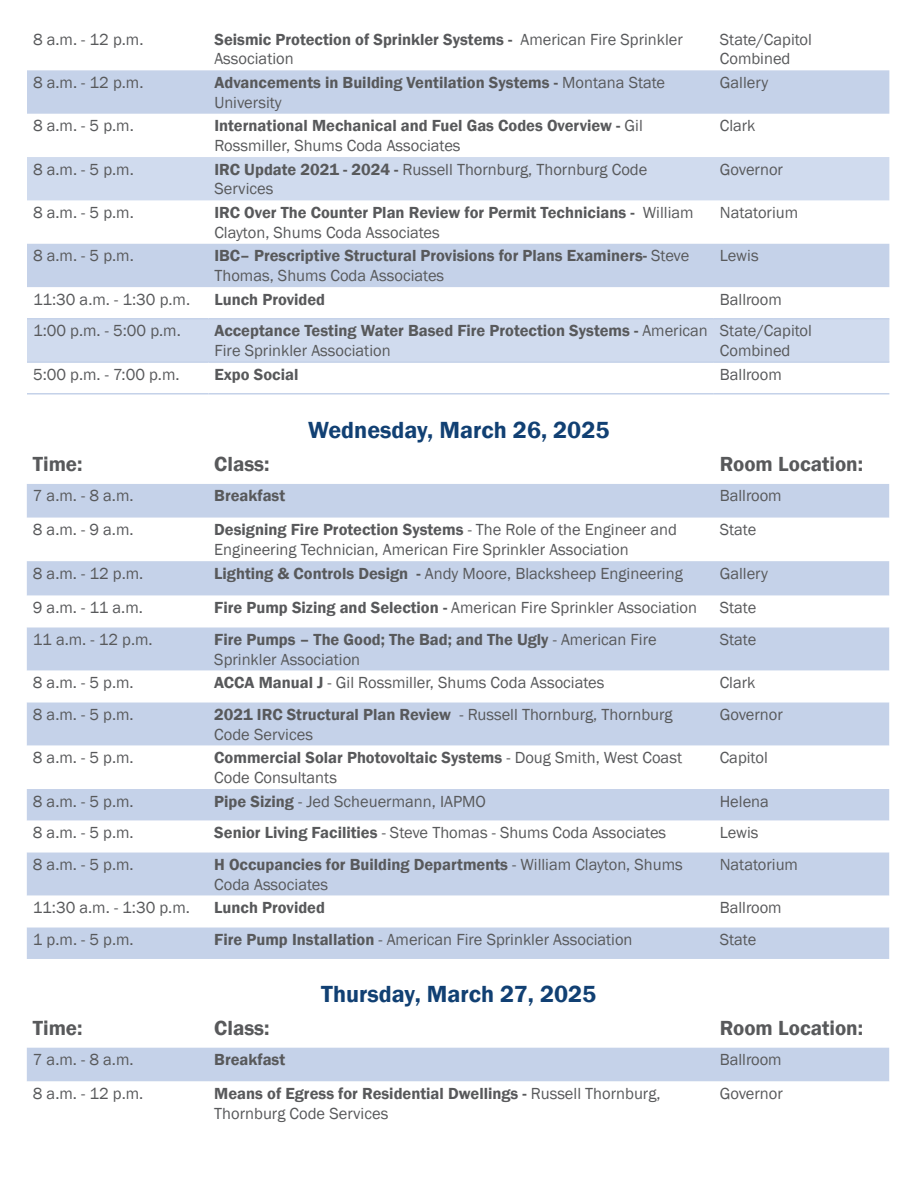
<style>
.page{position:relative;width:918px;height:1188px;background:#fff}
.page>*{position:absolute;margin:0;border:0;box-sizing:border-box;transform-origin:0 0}
.t1{font:600 24px "Franklin Gothic";color:#114073}
.t2{font:600 21px "Franklin Gothic";color:#58595b}
.t3{font:16.5px/19.8px "Franklin Gothic";color:#58595b}
.t4{font:600 16.5px/19.8px "Franklin Gothic";color:#58595b}
.s1{font-weight:400}
.s2{font-weight:600}
</style>
<div class="page">
<div style="left:27px;top:70px;width:862px;height:44px;background:#c5d2e9"></div>
<svg style="left:27px;top:157px;width:862px;height:204px"></svg>
<hr style="left:27px;top:318px;width:181px;height:2px;background:#c5d2e9">
<hr style="left:208px;top:318px;width:506px;height:2px;background:#c5d2e9">
<hr style="left:714px;top:318px;width:175px;height:2px;background:#c5d2e9">
<hr style="left:27px;top:361px;width:181px;height:2px;background:#c5d2e9">
<hr style="left:208px;top:361px;width:506px;height:2px;background:#c5d2e9">
<hr style="left:714px;top:361px;width:175px;height:2px;background:#c5d2e9">
<hr style="left:27px;top:393px;width:181px;height:2px;background:#c5d2e9">
<hr style="left:208px;top:393px;width:506px;height:2px;background:#c5d2e9">
<hr style="left:714px;top:393px;width:175px;height:2px;background:#c5d2e9">
<div style="left:27px;top:484px;width:862px;height:475px;background:#c5d2e9"></div>
<svg style="left:27px;top:518px;width:862px;height:409px"></svg>
<div style="left:27px;top:1048px;width:862px;height:34px;background:#c5d2e9"></div>
<p class="t3" style="left:33px;top:30px;width:112px">8 a.m. - 12 p.m.</p>
<p class="t4" style="left:214px;top:29px;width:470px">Seismic Protection of Sprinkler Systems - <span class="s1">American Fire Sprinkler<br>Association</span></p>
<p class="t3" style="left:720px;top:30px;width:94px">State/Capitol<br>Combined</p>
<p class="t3" style="left:33px;top:73px;width:112px">8 a.m. - 12 p.m.</p>
<p class="t4" style="left:214px;top:73px;width:452px">Advancements in Building Ventilation Systems - <span class="s1">Montana State<br>University</span></p>
<p class="t3" style="left:720px;top:73px;width:50px">Gallery</p>
<p class="t3" style="left:33px;top:116px;width:102px">8 a.m. - 5 p.m.</p>
<p class="t4" style="left:214px;top:116px;width:430px">International Mechanical and Fuel Gas Codes Overview - <span class="s1">Gil<br>Rossmiller, Shums Coda Associates</span></p>
<p class="t3" style="left:720px;top:116px;width:37px">Clark</p>
<p class="t3" style="left:33px;top:160px;width:102px">8 a.m. - 5 p.m.</p>
<p class="t3" style="left:214px;top:160px;width:435px"><span class="s2">IRC Update 2021 - 2024 -</span> Russell Thornburg, Thornburg Code<br>Services</p>
<p class="t3" style="left:720px;top:160px;width:65px">Governor</p>
<p class="t3" style="left:33px;top:203px;width:102px">8 a.m. - 5 p.m.</p>
<p class="t4" style="left:214px;top:203px;width:481px">IRC Over The Counter Plan Review for Permit Technicians - <span class="s1">William<br>Clayton, Shums Coda Associates</span></p>
<p class="t3" style="left:720px;top:203px;width:80px">Natatorium</p>
<p class="t3" style="left:33px;top:246px;width:102px">8 a.m. - 5 p.m.</p>
<p class="t4" style="left:214px;top:246px;width:476px">IBC– Prescriptive Structural Provisions for Plans Examiners- <span class="s1">Steve<br>Thomas, Shums Coda Associates</span></p>
<p class="t3" style="left:720px;top:246px;width:40px">Lewis</p>
<p class="t3" style="left:33px;top:290px;width:159px">11:30 a.m. - 1:30 p.m.</p>
<p class="t4" style="left:214px;top:289px;width:112px">Lunch Provided</p>
<p class="t3" style="left:720px;top:290px;width:64px">Ballroom</p>
<p class="t3" style="left:33px;top:321px;width:149px">1:00 p.m. - 5:00 p.m.</p>
<p class="t4" style="left:214px;top:321px;width:495px">Acceptance Testing Water Based Fire Protection Systems - <span class="s1">American<br>Fire Sprinkler Association</span></p>
<p class="t3" style="left:720px;top:321px;width:94px">State/Capitol<br>Combined</p>
<p class="t3" style="left:33px;top:365px;width:148px">5:00 p.m. - 7:00 p.m.</p>
<p class="t4" style="left:214px;top:364px;width:85px">Expo Social</p>
<p class="t3" style="left:720px;top:365px;width:64px">Ballroom</p>
<p class="t1" style="left:308px;top:415px;width:303px">Wednesday, March 26, 2025</p>
<p class="t2" style="left:33px;top:451px;width:51px">Time:</p>
<p class="t2" style="left:214px;top:451px;width:57px">Class:</p>
<p class="t2" style="left:720px;top:451px;width:145px">Room Location:</p>
<p class="t3" style="left:33px;top:486px;width:102px">7 a.m. - 8 a.m.</p>
<p class="t4" style="left:214px;top:486px;width:73px">Breakfast</p>
<p class="t3" style="left:720px;top:486px;width:64px">Ballroom</p>
<p class="t3" style="left:33px;top:520px;width:102px">8 a.m. - 9 a.m.</p>
<p class="t3" style="left:214px;top:520px;width:464px"><span class="s2">Designing Fire Protection Systems</span> - The Role of the Engineer and<br>Engineering Technician, American Fire Sprinkler Association</p>
<p class="t3" style="left:720px;top:520px;width:38px">State</p>
<p class="t3" style="left:33px;top:564px;width:112px">8 a.m. - 12 p.m.</p>
<p class="t3" style="left:214px;top:564px;width:470px"><span class="s2">Lighting &amp; Controls Design -</span> Andy Moore, Blacksheep Engineering</p>
<p class="t3" style="left:720px;top:564px;width:50px">Gallery</p>
<p class="t3" style="left:33px;top:598px;width:112px">9 a.m. - 11 a.m.</p>
<p class="t3" style="left:214px;top:598px;width:484px"><span class="s2">Fire Pump Sizing and Selection -</span> American Fire Sprinkler Association</p>
<p class="t3" style="left:720px;top:598px;width:38px">State</p>
<p class="t3" style="left:33px;top:630px;width:121px">11 a.m. - 12 p.m.</p>
<p class="t4" style="left:214px;top:630px;width:444px">Fire Pumps – The Good; The Bad; and The Ugly <span class="s1">- American Fire<br>Sprinkler Association</span></p>
<p class="t3" style="left:720px;top:630px;width:38px">State</p>
<p class="t3" style="left:33px;top:673px;width:102px">8 a.m. - 5 p.m.</p>
<p class="t3" style="left:214px;top:673px;width:392px"><span class="s2">ACCA Manual J</span> - Gil Rossmiller, Shums Coda Associates</p>
<p class="t3" style="left:720px;top:673px;width:37px">Clark</p>
<p class="t3" style="left:33px;top:705px;width:102px">8 a.m. - 5 p.m.</p>
<p class="t3" style="left:214px;top:705px;width:460px"><span class="s2">2021 IRC Structural Plan Review</span> - Russell Thornburg, Thornburg<br>Code Services</p>
<p class="t3" style="left:720px;top:705px;width:65px">Governor</p>
<p class="t3" style="left:33px;top:748px;width:102px">8 a.m. - 5 p.m.</p>
<p class="t3" style="left:214px;top:748px;width:469px"><span class="s2">Commercial Solar Photovoltaic Systems</span> - Doug Smith, West Coast<br>Code Consultants</p>
<p class="t3" style="left:720px;top:748px;width:50px">Capitol</p>
<p class="t3" style="left:33px;top:792px;width:102px">8 a.m. - 5 p.m.</p>
<p class="t3" style="left:214px;top:792px;width:273px"><span class="s2">Pipe Sizing</span> - Jed Scheuermann, IAPMO</p>
<p class="t3" style="left:720px;top:792px;width:51px">Helena</p>
<p class="t3" style="left:33px;top:823px;width:102px">8 a.m. - 5 p.m.</p>
<p class="t3" style="left:214px;top:823px;width:454px"><span class="s2">Senior Living Facilities</span> - Steve Thomas - Shums Coda Associates</p>
<p class="t3" style="left:720px;top:823px;width:40px">Lewis</p>
<p class="t3" style="left:33px;top:855px;width:102px">8 a.m. - 5 p.m.</p>
<p class="t3" style="left:214px;top:855px;width:470px"><span class="s2">H Occupancies for Building Departments</span> - William Clayton, Shums<br>Coda Associates</p>
<p class="t3" style="left:720px;top:855px;width:80px">Natatorium</p>
<p class="t3" style="left:33px;top:898px;width:159px">11:30 a.m. - 1:30 p.m.</p>
<p class="t4" style="left:214px;top:898px;width:112px">Lunch Provided</p>
<p class="t3" style="left:720px;top:898px;width:64px">Ballroom</p>
<p class="t3" style="left:33px;top:930px;width:102px">1 p.m. - 5 p.m.</p>
<p class="t3" style="left:214px;top:930px;width:420px"><span class="s2">Fire Pump Installation</span> - American Fire Sprinkler Association</p>
<p class="t3" style="left:720px;top:930px;width:38px">State</p>
<p class="t1" style="left:321px;top:979px;width:277px">Thursday, March 27, 2025</p>
<p class="t2" style="left:33px;top:1015px;width:51px">Time:</p>
<p class="t2" style="left:214px;top:1015px;width:57px">Class:</p>
<p class="t2" style="left:720px;top:1015px;width:145px">Room Location:</p>
<p class="t3" style="left:33px;top:1050px;width:102px">7 a.m. - 8 a.m.</p>
<p class="t4" style="left:214px;top:1050px;width:73px">Breakfast</p>
<p class="t3" style="left:720px;top:1050px;width:64px">Ballroom</p>
<p class="t3" style="left:33px;top:1084px;width:112px">8 a.m. - 12 p.m.</p>
<p class="t3" style="left:214px;top:1084px;width:448px"><span class="s2">Means of Egress for Residential Dwellings -</span> Russell Thornburg,<br>Thornburg Code Services</p>
<p class="t3" style="left:720px;top:1084px;width:65px">Governor</p>
</div>
